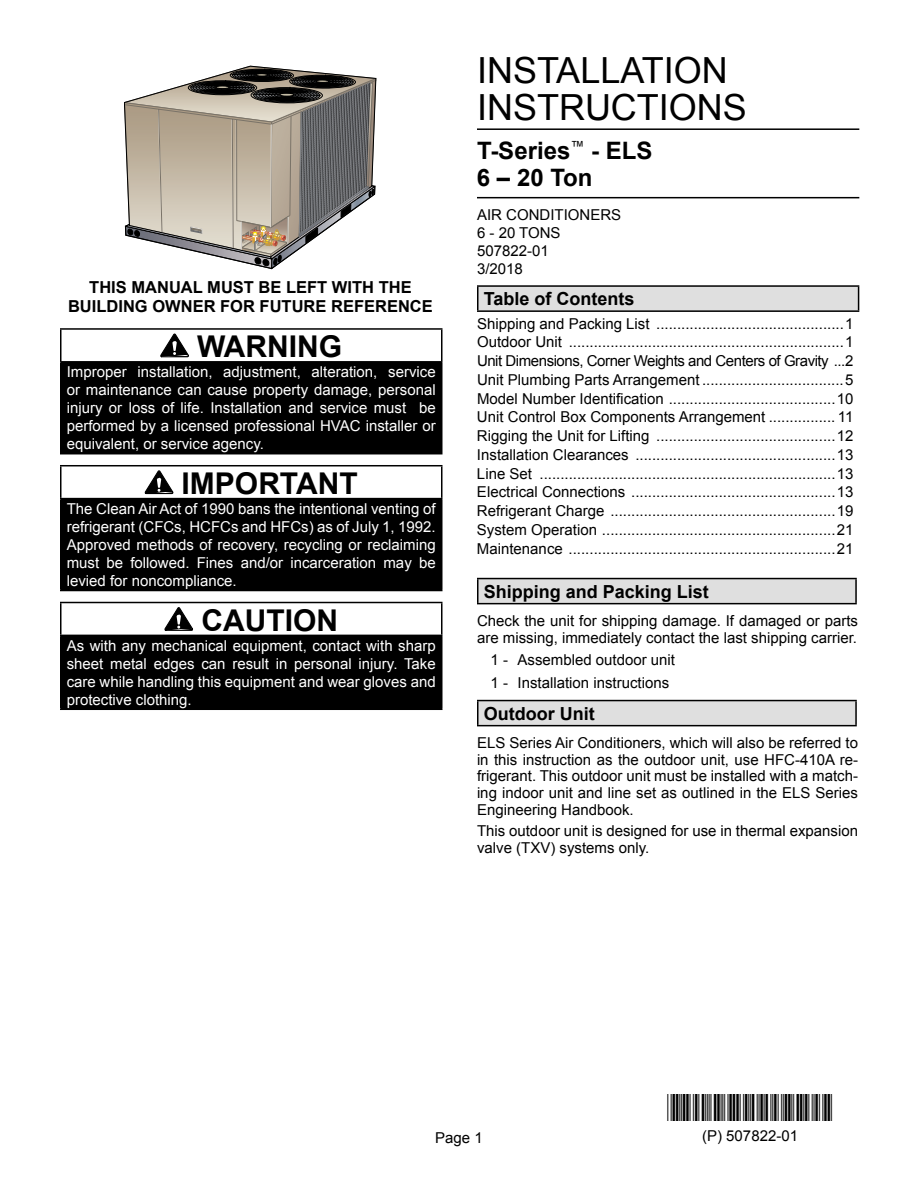
<style>
.page{position:relative;width:918px;height:1188px;background:#fff}
.page>*{position:absolute;margin:0;border:0;box-sizing:border-box;transform-origin:0 0}
.t1{font:36px/36.9px "Arial";color:#000}
.t2{font:36px "Free 3 of 9 Extended";color:#000}
.t3{font:700 30px "Arial";color:#000}
.t4{font:700 24px/27px "Arial";color:#000}
.t5{font:700 18px "Arial";color:#000}
.t6{font:700 16.5px/19.5px "Arial";color:#000;text-align:center}
.t7{font:15px/18.8px "Arial";color:#000}
.t8{font:15px/18px "Arial";color:#fff;text-align:justify}
</style>
<div class="page">
<div style="left:61px;top:362px;width:381px;height:92px;background:#000"></div>
<hr style="left:60px;top:328px;width:382px;height:2px;background:#000">
<hr style="left:60px;top:330px;width:2px;height:31px;background:#000">
<hr style="left:441px;top:330px;width:1px;height:31px;background:#000">
<hr style="left:60px;top:361px;width:382px;height:2px;background:#000">
<hr style="left:60px;top:363px;width:2px;height:90px;background:#000">
<hr style="left:60px;top:453px;width:382px;height:1px;background:#000">
<svg style="left:160px;top:333px;width:29px;height:25px"></svg>
<div style="left:61px;top:499px;width:381px;height:92px;background:#000"></div>
<hr style="left:60px;top:465px;width:382px;height:1px;background:#000">
<hr style="left:60px;top:466px;width:2px;height:32px;background:#000">
<hr style="left:441px;top:466px;width:1px;height:32px;background:#000">
<hr style="left:60px;top:498px;width:382px;height:1px;background:#000">
<hr style="left:60px;top:499px;width:2px;height:91px;background:#000">
<hr style="left:60px;top:590px;width:382px;height:1px;background:#000">
<svg style="left:144px;top:470px;width:30px;height:25px"></svg>
<div style="left:61px;top:635px;width:381px;height:74px;background:#000"></div>
<hr style="left:60px;top:602px;width:382px;height:1px;background:#000">
<hr style="left:60px;top:603px;width:2px;height:32px;background:#000">
<hr style="left:441px;top:603px;width:1px;height:32px;background:#000">
<hr style="left:60px;top:635px;width:382px;height:1px;background:#000">
<hr style="left:60px;top:636px;width:2px;height:73px;background:#000">
<hr style="left:60px;top:709px;width:382px;height:1px;background:#000">
<svg style="left:164px;top:607px;width:29px;height:24px"></svg>
<hr style="left:477px;top:128px;width:382px;height:2px;background:#000">
<hr style="left:477px;top:197px;width:382px;height:1px;background:#000">
<div style="left:478px;top:579px;width:378px;height:25px;background:#dfdfdf"></div>
<hr style="left:477px;top:578px;width:380px;height:1px;background:#000">
<hr style="left:477px;top:603px;width:380px;height:1px;background:#000">
<svg style="left:477px;top:579px;width:1px;height:24px"></svg>
<hr style="left:855px;top:579px;width:2px;height:24px;background:#000">
<div style="left:478px;top:701px;width:378px;height:25px;background:#dfdfdf"></div>
<hr style="left:477px;top:700px;width:380px;height:1px;background:#000">
<hr style="left:477px;top:725px;width:380px;height:1px;background:#000">
<svg style="left:477px;top:701px;width:1px;height:24px"></svg>
<hr style="left:855px;top:701px;width:2px;height:24px;background:#000">
<svg style="left:124px;top:66px;width:252px;height:203px"></svg>
<div style="left:478px;top:286px;width:381px;height:25px;background:#dfdfdf"></div>
<hr style="left:477px;top:285px;width:382px;height:2px;background:#000">
<hr style="left:477px;top:310px;width:382px;height:2px;background:#000">
<svg style="left:477px;top:287px;width:1px;height:23px"></svg>
<svg style="left:858px;top:287px;width:1px;height:23px"></svg>
<h1 class="t1" style="left:477px;top:53px;width:271px">INSTALLATION<br>INSTRUCTIONS</h1>
<h3 class="t4" style="left:477px;top:138px;width:177px">T-Series<sup>™</sup> - ELS<br>6 – 20 Ton</h3>
<p class="t6" style="left:68px;top:278px;width:366px">THIS MANUAL MUST BE LEFT WITH THE<br>BUILDING OWNER FOR FUTURE REFERENCE</p>
<h2 class="t3" style="left:197px;top:327px;width:146px">WARNING</h2>
<p class="t8" style="left:67px;top:363px;width:370px">Improper installation, adjustment, alteration, service or maintenance can cause property damage, personal injury or loss of life. Installation and service must be performed by a licensed professional HVAC installer or equivalent, or service agency.</p>
<h2 class="t3" style="left:182px;top:464px;width:178px">IMPORTANT</h2>
<p class="t8" style="left:67px;top:500px;width:370px">The Clean Air Act of 1990 bans the intentional venting of refrigerant (CFCs, HCFCs and HFCs) as of July 1, 1992.<br>Approved methods of recovery, recycling or reclaiming must be followed. Fines and/or incarceration may be levied for noncompliance.</p>
<h2 class="t3" style="left:201px;top:600px;width:138px">CAUTION</h2>
<p class="t8" style="left:67px;top:637px;width:370px">As with any mechanical equipment, contact with sharp sheet metal edges can result in personal injury. Take care while handling this equipment and wear gloves and protective clothing.</p>
<p class="t7" style="left:477px;top:206px;width:146px;line-height:18px">AIR CONDITIONERS<br>6 - 20 TONS<br>507822-01<br>3/2018</p>
<p class="t5" style="left:484px;top:287px;width:152px">Table of Contents</p>
<p class="t7" style="left:477px;top:314px;width:378px;text-align:justify">Shipping and Packing List .............................................1<br>Outdoor Unit ..................................................................1<br>Unit Dimensions, Corner Weights and Centers of Gravity ...2<br>Unit Plumbing Parts Arrangement ..................................5<br>Model Number Identification ........................................10<br>Unit Control Box Components Arrangement ................ 11<br>Rigging the Unit for Lifting ...........................................12<br>Installation Clearances ................................................13<br>Line Set .......................................................................13<br>Electrical Connections .................................................13<br>Refrigerant Charge ......................................................19<br>System Operation ........................................................21<br>Maintenance ................................................................21</p>
<p class="t5" style="left:484px;top:579px;width:227px">Shipping and Packing List</p>
<p class="t7" style="left:477px;top:612px;width:383px;line-height:16.8px">Check the unit for shipping damage. If damaged or parts are missing, immediately contact the last shipping carrier.</p>
<p class="t7" style="left:490px;top:648px;width:186px;line-height:23.4px">1 - Assembled outdoor unit<br>1 - Installation instructions</p>
<p class="t5" style="left:484px;top:701px;width:112px">Outdoor Unit</p>
<p class="t7" style="left:477px;top:734px;width:383px;line-height:16.8px;text-align:justify">ELS Series Air Conditioners, which will also be referred to in this instruction as the outdoor unit, use HFC-410A re&shy;frigerant. This outdoor unit must be installed with a match&shy;ing indoor unit and line set as outlined in the ELS Series Engineering Handbook.</p>
<p class="t7" style="left:477px;top:823px;width:383px;line-height:16.8px">This outdoor unit is designed for use in thermal expansion valve (TXV) systems only.</p>
<h1 class="t2" style="left:667px;top:1087px;width:167px">*P507822-01*</h1>
<p class="t7" style="left:435px;top:1129px;width:49px">Page 1</p>
<p class="t7" style="left:702px;top:1127px;width:97px">(P) 507822-01</p>
</div>
